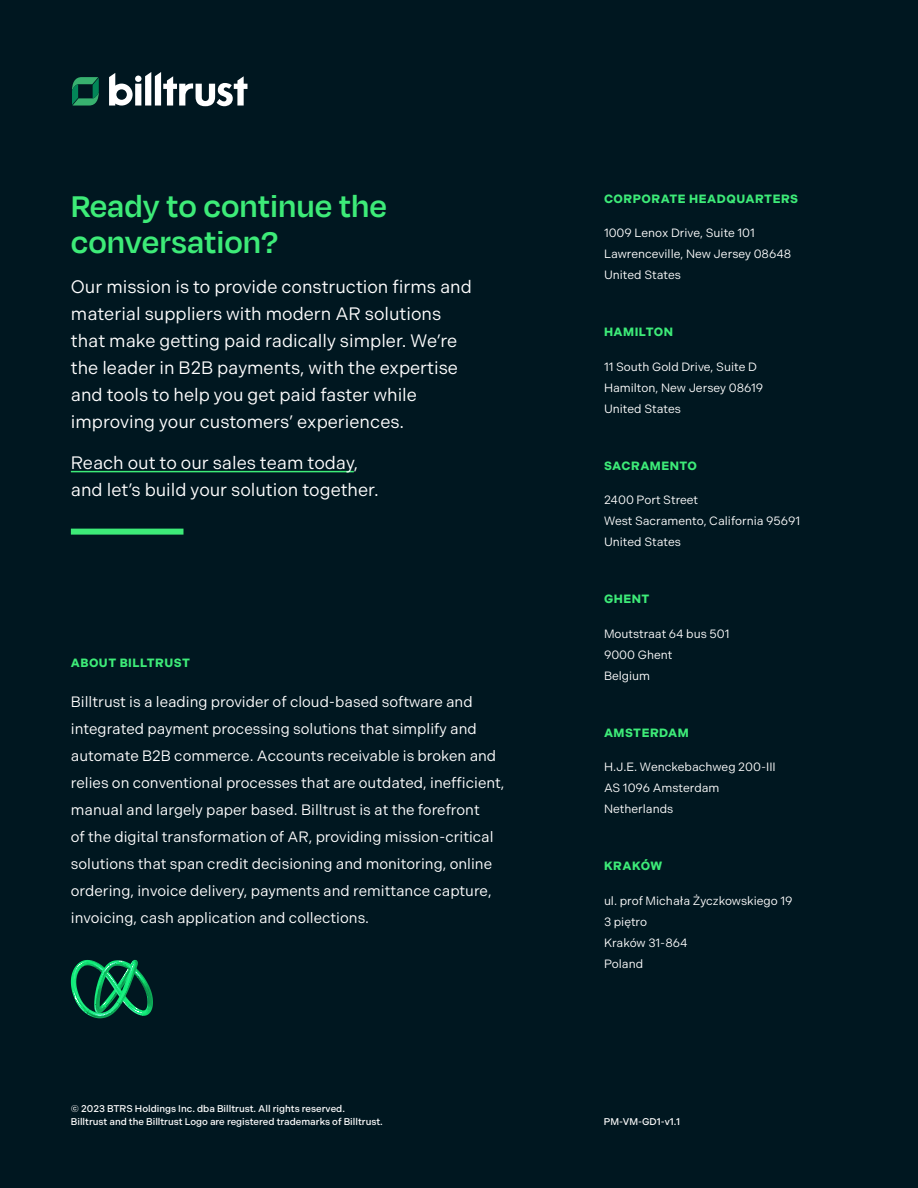
<style>
.page{position:relative;width:918px;height:1188px;background:#001720}
.page>*{position:absolute;margin:0;border:0;box-sizing:border-box;transform-origin:0 0}
.t1{font:600 34.5px/36px "Degular";color:#3deb78}
.t2{font:18px/27px "Indivisible";color:#fff}
.t3{font:15px/27px "Indivisible";color:#fff}
.t4{font:12px/21px "Indivisible";color:#fff}
.t5{font:700 12px "Indivisible";letter-spacing:.04em;color:#3deb78}
.t6{font:500 9.75px/13.5px "Indivisible";color:#fff}
</style>
<div class="page">
<svg style="left:72px;top:77px;width:27px;height:29px"></svg>
<svg style="left:109px;top:72px;width:138px;height:34px"></svg>
<hr style="left:71px;top:471px;width:283px;height:1px;background:#3deb78">
<div style="left:71px;top:529px;width:112px;height:6px;background:#3deb78"></div>
<svg style="left:71px;top:960px;width:77px;height:58px"></svg>
<h1 class="t1" style="left:71px;top:186px;width:318px">Ready to continue the conversation?</h1>
<p class="t2" style="left:71px;top:274px;width:403px">Our mission is to provide construction firms and material suppliers with modern AR solutions that make getting paid radically simpler. We’re the leader in B2B payments, with the expertise and tools to help you get paid faster while improving your customers’ experiences.</p>
<p class="t2" style="left:71px;top:449px;width:309px">Reach out to our sales team today, and let’s build your solution together.</p>
<p class="t5" style="left:71px;top:655px;width:121px">ABOUT BILLTRUST</p>
<p class="t3" style="left:71px;top:689px;width:435px">Billtrust is a leading provider of cloud-based software and integrated payment processing solutions that simplify and automate B2B commerce. Accounts receivable is broken and relies on conventional processes that are outdated, inefficient, manual and largely paper based. Billtrust is at the forefront<br>of the digital transformation of AR, providing mission-critical solutions that span credit decisioning and monitoring, online ordering, invoice delivery, payments and remittance capture, invoicing, cash application and collections.</p>
<p class="t6" style="left:71px;top:1101px;width:313px">© 2023 BTRS Holdings Inc. dba Billtrust. All rights reserved.<br>Billtrust and the Billtrust Logo are registered trademarks of Billtrust.</p>
<p class="t5" style="left:604px;top:191px;width:196px">CORPORATE HEADQUARTERS</p>
<p class="t4" style="left:604px;top:222px;width:189px">1009 Lenox Drive, Suite 101<br>Lawrenceville, New Jersey 08648<br>United States</p>
<p class="t5" style="left:604px;top:325px;width:71px">HAMILTON</p>
<p class="t4" style="left:604px;top:356px;width:161px">11 South Gold Drive, Suite D<br>Hamilton, New Jersey 08619<br>United States</p>
<p class="t5" style="left:604px;top:458px;width:95px">SACRAMENTO</p>
<p class="t4" style="left:604px;top:489px;width:198px">2400 Port Street<br>West Sacramento, California 95691<br>United States</p>
<p class="t5" style="left:604px;top:592px;width:47px">GHENT</p>
<p class="t4" style="left:604px;top:623px;width:127px">Moutstraat 64 bus 501<br>9000 Ghent<br>Belgium</p>
<p class="t5" style="left:604px;top:725px;width:86px">AMSTERDAM</p>
<p class="t4" style="left:604px;top:756px;width:173px">H.J.E. Wenckebachweg 200-III<br>AS 1096 Amsterdam<br>Netherlands</p>
<p class="t5" style="left:604px;top:859px;width:60px">KRAKÓW</p>
<p class="t4" style="left:604px;top:890px;width:190px">ul. prof Michała Życzkowskiego 19<br>3 piętro<br>Kraków 31-864<br>Poland</p>
<p class="t6" style="left:604px;top:1115px;width:78px">PM-VM-GD1-v1.1</p>
</div>
